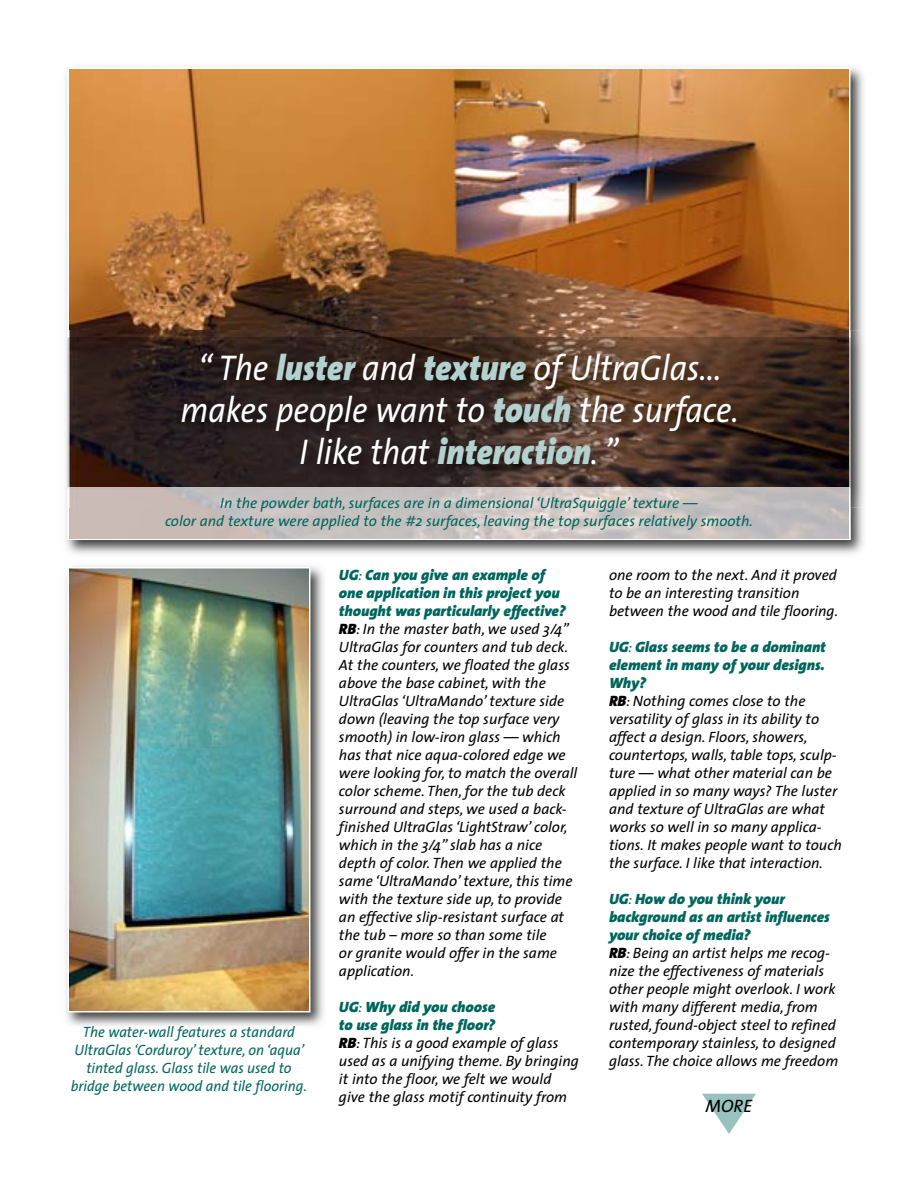
<style>
.page{position:relative;width:918px;height:1188px;background:#fff}
.page>*{position:absolute;margin:0;border:0;box-sizing:border-box;transform-origin:0 0}
.t1{font:italic 36px/42px "The Sans";color:#fff;text-align:center;scale:.9 1}
.t2{font:italic 18px "The Sans";color:#000}
.t3{font:italic 15px/18px "The Sans";color:#000}
.t4{font:italic 15px/18px "The Sans";color:#00665d;text-align:center}
.t5{font:italic 15px/18px "The Sans";color:#00665d;text-align:center;scale:.95 1}
.s1{font-weight:900;color:#b3d1ce}
.s2{font-weight:900;color:#00665d}
.s3{color:#00665d}
.s4{font-weight:900}
</style>
<div class="page">
<img style="left:66px;top:566px;width:258px;height:460px">
<img style="left:71px;top:570px;width:236px;height:439px">
<div style="left:68px;top:567px;width:242px;height:445px;border:2px solid #fff"></div>
<svg style="left:702px;top:1094px;width:54px;height:40px"></svg>
<img style="left:66px;top:67px;width:798px;height:487px">
<img style="left:71px;top:71px;width:776px;height:260px">
<img style="left:65px;top:331px;width:799px;height:177px">
<img style="left:68px;top:331px;width:782px;height:156px">
<img style="left:69px;top:338px;width:780px;height:149px">
<svg style="left:68px;top:487px;width:782px;height:53px;background:#cac2c1"></svg>
<p class="t1" style="left:180px;top:350px;width:622px">“ The <span class="s1">luster</span> and <span class="s1">texture</span> of UltraGlas... makes people want to <span class="s1">touch</span> the surface.<br>I like that <span class="s1">interaction</span>. ”</p>
<p class="t4" style="left:165px;top:496px;width:589px">In the powder bath, surfaces are in a dimensional ‘UltraSquiggle’ texture —<br>color and texture were applied to the #2 surfaces, leaving the top surfaces relatively smooth.</p>
<p class="t5" style="left:71px;top:1025px;width:250px">The water-wall features a standard UltraGlas ‘Corduroy’ texture, on ‘aqua’ tinted glass. Glass tile was used to bridge between wood and tile flooring.</p>
<p class="t3" style="left:339px;top:567px;width:240px"><span class="s2">UG</span><span class="s3">:</span> <span class="s2">Can you give an example of<br>one application in this project you thought was particularly effective?<br></span><span class="s4">RB</span>: In the master bath, we used 3/4” UltraGlas for counters and tub deck.<br>At the counters, we floated the glass above the base cabinet, with the UltraGlas ‘UltraMando’ texture side down (leaving the top surface very smooth) in low-iron glass — which has that nice aqua-colored edge we were looking for, to match the overall color scheme. Then, for the tub deck surround and steps, we used a back&shy;finished UltraGlas ‘LightStraw’ color, which in the 3/4” slab has a nice depth of color. Then we applied the same ‘UltraMando’ texture, this time with the texture side up, to provide an effective slip-resistant surface at the tub – more so than some tile<br>or granite would offer in the same application.</p>
<p class="t3" style="left:339px;top:999px;width:241px"><span class="s2">UG</span><span class="s3">:</span> <span class="s2">Why did you choose<br>to use glass in the floor?<br></span><span class="s4">RB</span>: This is a good example of glass used as a unifying theme. By bringing it into the floor, we felt we would give the glass motif continuity from</p>
<p class="t3" style="left:609px;top:567px;width:231px">one room to the next. And it proved to be an interesting transition between the wood and tile flooring.</p>
<p class="t3" style="left:609px;top:639px;width:234px"><span class="s2">UG</span><span class="s3">:</span> <span class="s2">Glass seems to be a dominant element in many of your designs.<br>Why?<br></span><span class="s4">RB</span>: Nothing comes close to the versatility of glass in its ability to affect a design. Floors, showers, countertops, walls, table tops, sculp&shy;ture — what other material can be applied in so many ways? The luster and texture of UltraGlas are what works so well in so many applica&shy;tions. It makes people want to touch the surface. I like that interaction.</p>
<p class="t3" style="left:609px;top:891px;width:231px"><span class="s2">UG</span><span class="s3">:</span> <span class="s2">How do you think your background as an artist influences your choice of media?<br></span><span class="s4">RB</span>: Being an artist helps me recog&shy;nize the effectiveness of materials other people might overlook. I work with many different media, from rusted, found-object steel to refined contemporary stainless, to designed glass. The choice allows me freedom</p>
<p class="t2" style="left:706px;top:1099px;width:48px">MORE</p>
</div>
